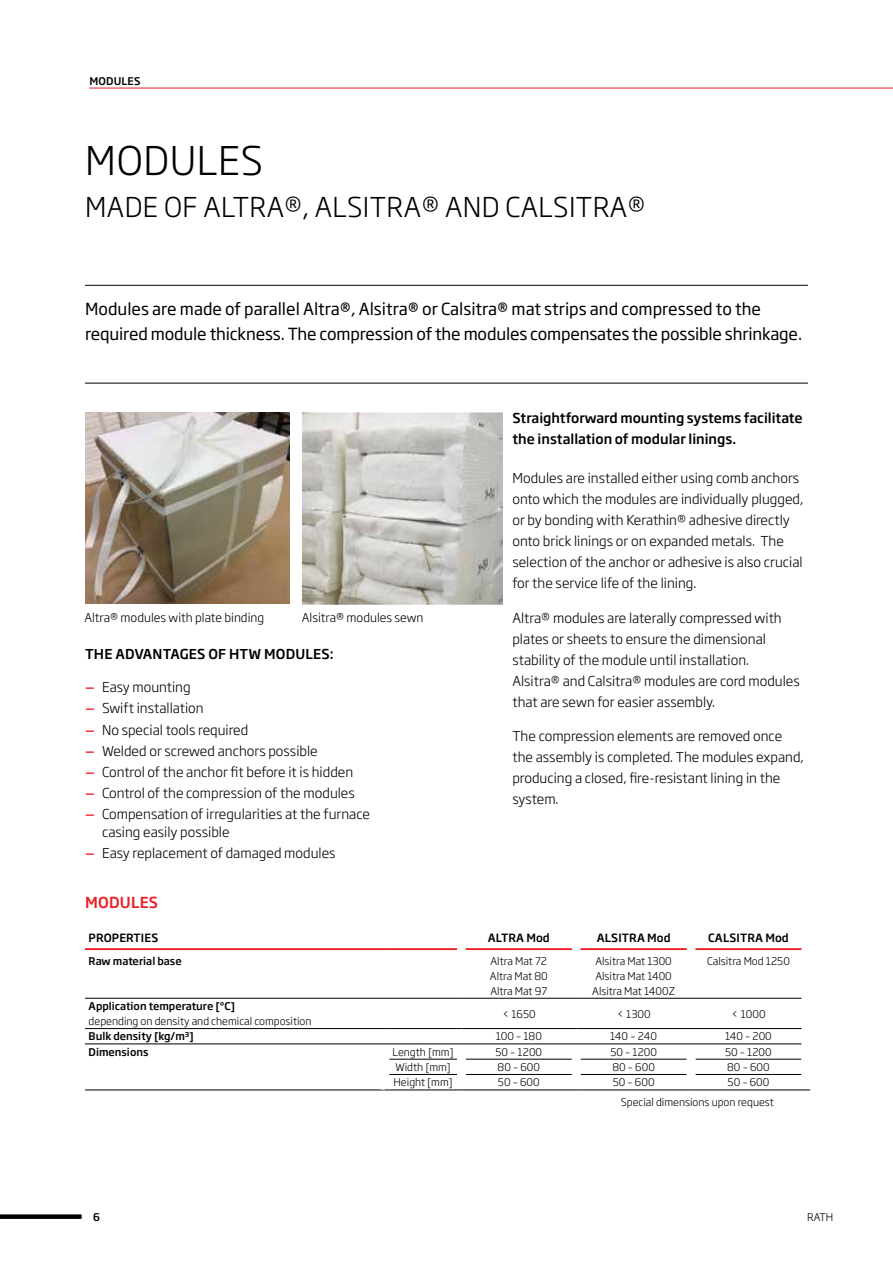
<style>
.page{position:relative;width:893px;height:1263px;background:#fff}
.page>*{position:absolute;margin:0;border:0;box-sizing:border-box;transform-origin:0 0}
.t1{font:300 39px "Soho Gothic Pro";letter-spacing:.015em;color:#000}
.t2{font:300 27px "Soho Gothic Pro";letter-spacing:.015em;color:#000}
.t3{font:16.5px/25.5px "Soho Gothic Pro";letter-spacing:-.01em;color:#000}
.t4{font:500 15px "Soho Gothic Pro";letter-spacing:.015em;color:#ed1d24}
.t5{font:300 13.5px/21px "Soho Gothic Pro";color:#000}
.t6{font:500 13.5px/21px "Soho Gothic Pro";color:#000}
.t7{font:300 12px "Soho Gothic Pro";color:#000}
.t8{font:500 11.25px "Soho Gothic Pro";letter-spacing:.015em;color:#000}
.t9{font:300 10.5px/15px "Soho Gothic Pro";color:#000;text-align:justify}
.t10{font:500 10.5px "Soho Gothic Pro";color:#000}
.s1{font-weight:500;color:#ed1d24}
</style>
<div class="page">
<div style="left:0;top:1214px;width:82px;height:5px;background:#000"></div>
<hr style="left:89px;top:88px;width:804px;height:1px;background:#ed1d24">
<hr style="left:85px;top:285px;width:723px;height:1px;background:#000">
<hr style="left:85px;top:383px;width:723px;height:1px;background:#000">
<img style="left:302px;top:412px;width:201px;height:193px">
<img style="left:85px;top:412px;width:204px;height:192px">
<svg style="left:695px;top:950px;width:106px;height:109px"></svg>
<hr style="left:389px;top:1059px;width:68px;height:1px;background:#000">
<hr style="left:466px;top:1059px;width:106px;height:1px;background:#000">
<hr style="left:581px;top:1059px;width:106px;height:1px;background:#000">
<hr style="left:695px;top:1059px;width:106px;height:1px;background:#000">
<hr style="left:389px;top:1074px;width:68px;height:1px;background:#000">
<hr style="left:466px;top:1074px;width:106px;height:1px;background:#000">
<hr style="left:581px;top:1074px;width:106px;height:1px;background:#000">
<hr style="left:695px;top:1074px;width:106px;height:1px;background:#000">
<hr style="left:85px;top:1089px;width:300px;height:1px;background:#000">
<hr style="left:85px;top:1028px;width:300px;height:1px;background:#000">
<hr style="left:385px;top:1028px;width:76px;height:1px;background:#000">
<hr style="left:461px;top:1028px;width:115px;height:1px;background:#000">
<hr style="left:576px;top:1028px;width:115px;height:1px;background:#000">
<hr style="left:691px;top:1028px;width:110px;height:1px;background:#000">
<hr style="left:85px;top:1043px;width:300px;height:1px;background:#000">
<hr style="left:385px;top:1043px;width:76px;height:1px;background:#000">
<hr style="left:461px;top:1043px;width:115px;height:1px;background:#000">
<hr style="left:576px;top:1043px;width:115px;height:1px;background:#000">
<hr style="left:691px;top:1043px;width:110px;height:1px;background:#000">
<hr style="left:385px;top:1089px;width:76px;height:1px;background:#000">
<hr style="left:461px;top:1089px;width:115px;height:1px;background:#000">
<hr style="left:576px;top:1089px;width:115px;height:1px;background:#000">
<hr style="left:691px;top:1089px;width:119px;height:1px;background:#000">
<hr style="left:695px;top:948px;width:106px;height:2px;background:#ed1d24">
<hr style="left:581px;top:948px;width:106px;height:2px;background:#ed1d24">
<hr style="left:466px;top:948px;width:106px;height:2px;background:#ed1d24">
<hr style="left:85px;top:948px;width:300px;height:2px;background:#ed1d24">
<hr style="left:85px;top:998px;width:300px;height:1px;background:#000">
<hr style="left:385px;top:998px;width:76px;height:1px;background:#000">
<hr style="left:461px;top:998px;width:115px;height:1px;background:#000">
<hr style="left:576px;top:998px;width:115px;height:1px;background:#000">
<hr style="left:691px;top:998px;width:110px;height:1px;background:#000">
<hr style="left:385px;top:948px;width:72px;height:2px;background:#ed1d24">
<p class="t10" style="left:89px;top:73px;width:53px">MODULES</p>
<h1 class="t1" style="left:85px;top:130px;width:179px">MODULES</h1>
<h2 class="t2" style="left:85px;top:186px;width:562px">MADE OF ALTRA®, ALSITRA® AND CALSITRA®</h2>
<p class="t3" style="left:85px;top:295px;width:719px">Modules are made of parallel Altra®, Alsitra® or Calsitra® mat strips and compressed to the required module thickness. The compression of the modules compensates the possible shrinkage.</p>
<p class="t6" style="left:512px;top:407px;width:292px">Straightforward mounting systems facilitate the installation of modular linings.</p>
<p class="t5" style="left:512px;top:467px;width:292px">Modules are installed either using comb anchors onto which the modules are individually plugged, or by bonding with Kerathin® adhesive directly onto brick linings or on expanded metals. The selection of the anchor or adhesive is also crucial for the service life of the lining.</p>
<p class="t5" style="left:512px;top:606px;width:289px">Altra® modules are laterally compressed with plates or sheets to ensure the dimensional stability of the module until installation.<br>Alsitra® and Calsitra® modules are cord modules that are sewn for easier assembly.</p>
<p class="t5" style="left:512px;top:725px;width:293px">The compression elements are removed once the assembly is completed. The modules expand, producing a closed, fire-resistant lining in the system.</p>
<p class="t7" style="left:84px;top:608px;width:181px">Altra® modules with plate binding</p>
<p class="t7" style="left:302px;top:608px;width:123px">Alsitra® modules sewn</p>
<p class="t6" style="left:85px;top:643px;width:250px">THE ADVANTAGES OF HTW MODULES:</p>
<p class="t5" style="left:85px;top:676px;width:286px"><span class="s1">‒</span> Easy mounting<br><span class="s1">‒</span> Swift installation<br><span class="s1">‒</span> No special tools required<br><span class="s1">‒</span> Welded or screwed anchors possible<br><span class="s1">‒</span> Control of the anchor fit before it is hidden<br><span class="s1">‒</span> Control of the compression of the modules<br><span class="s1">‒</span> Compensation of irregularities at the furnace</p>
<p class="t5" style="left:85px;top:820px;width:252px;text-indent:17px">casing easily possible<br><span class="s1">‒</span> Easy replacement of damaged modules</p>
<p class="t4" style="left:85px;top:891px;width:75px">MODULES</p>
<p class="t8" style="left:89px;top:929px;width:71px">PROPERTIES</p>
<p class="t8" style="left:488px;top:929px;width:64px">ALTRA Mod</p>
<p class="t8" style="left:597px;top:929px;width:75px">ALSITRA Mod</p>
<p class="t8" style="left:708px;top:929px;width:82px">CALSITRA Mod</p>
<p class="t10" style="left:89px;top:952px;width:95px">Raw material base</p>
<p class="t9" style="left:490px;top:953px;width:59px">Altra Mat 72<br>Altra Mat 80<br>Altra Mat 97</p>
<p class="t9" style="left:592px;top:953px;width:84px;text-align:center">Alsitra Mat 1300<br>Alsitra Mat 1400<br>Alsitra Mat 1400Z</p>
<p class="t9" style="left:707px;top:953px;width:84px">Calsitra Mod 1250</p>
<p class="t10" style="left:89px;top:998px;width:148px">Application temperature [°C]</p>
<p class="t9" style="left:89px;top:1013px;width:225px">depending on density and chemical composition</p>
<p class="t9" style="left:502px;top:1005px;width:35px">&lt; 1650</p>
<p class="t9" style="left:617px;top:1005px;width:35px">&lt; 1300</p>
<p class="t9" style="left:731px;top:1005px;width:36px">&lt; 1000</p>
<p class="t10" style="left:89px;top:1028px;width:107px">Bulk density [kg/m³]</p>
<p class="t9" style="left:496px;top:1028px;width:48px">100 – 180</p>
<p class="t9" style="left:610px;top:1028px;width:48px">140 – 240</p>
<p class="t9" style="left:725px;top:1028px;width:48px">140 – 200</p>
<p class="t10" style="left:89px;top:1044px;width:61px">Dimensions</p>
<p class="t9" style="left:393px;top:1044px;width:63px">Length [mm]</p>
<p class="t9" style="left:495px;top:1044px;width:48px">50 – 1200</p>
<p class="t9" style="left:610px;top:1044px;width:48px">50 – 1200</p>
<p class="t9" style="left:725px;top:1044px;width:48px">50 – 1200</p>
<p class="t9" style="left:395px;top:1059px;width:57px">Width [mm]</p>
<p class="t9" style="left:498px;top:1059px;width:44px">80 – 600</p>
<p class="t9" style="left:612px;top:1059px;width:44px">80 – 600</p>
<p class="t9" style="left:727px;top:1059px;width:44px">80 – 600</p>
<p class="t9" style="left:394px;top:1074px;width:61px">Height [mm]</p>
<p class="t9" style="left:498px;top:1074px;width:43px">50 – 600</p>
<p class="t9" style="left:613px;top:1074px;width:43px">50 – 600</p>
<p class="t9" style="left:621px;top:1072px;width:155px;line-height:20.1px;text-indent:107px">50 – 600<br>Special dimensions upon request</p>
<p class="t10" style="left:93px;top:1208px;width:8px">6</p>
<p class="t9" style="left:807px;top:1209px;width:28px">RATH</p>
</div>
